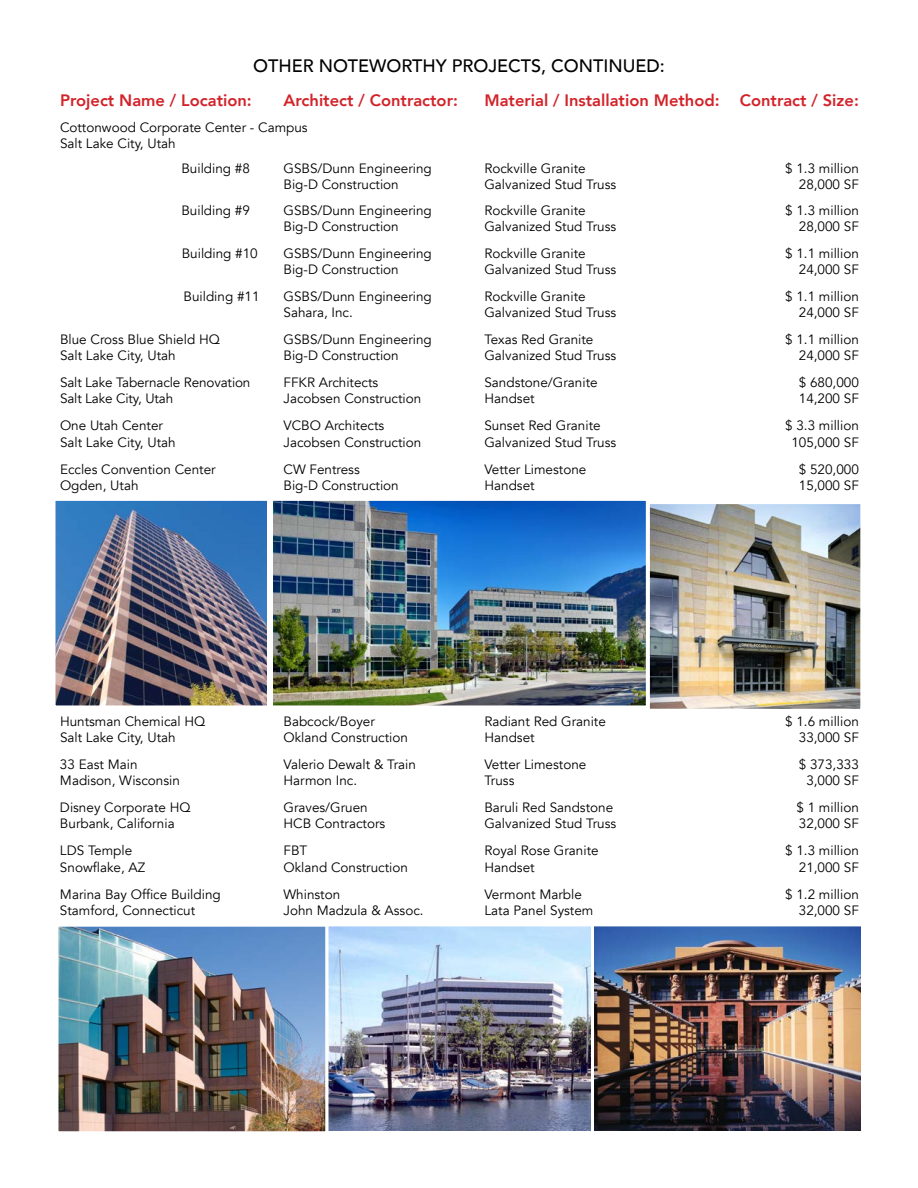
<style>
.page{position:relative;width:918px;height:1188px;background:#fff}
.page>*{position:absolute;margin:0;border:0;box-sizing:border-box;transform-origin:0 0}
.t1{font:500 18px "Avenir";color:#000}
.t2{font:800 16.5px "Avenir";color:#d2232a}
.t3{font:13.5px/16.2px "Avenir";color:#000}
.s1{color:#fff}
</style>
<div class="page">
<img style="left:56px;top:502px;width:210px;height:202px">
<div style="left:52px;top:498px;width:218px;height:210px;border:3px solid #fff"></div>
<img style="left:274px;top:502px;width:371px;height:202px">
<div style="left:270px;top:498px;width:379px;height:210px;border:3px solid #fff"></div>
<img style="left:651px;top:505px;width:208px;height:203px">
<div style="left:647px;top:501px;width:216px;height:211px;border:3px solid #fff"></div>
<img style="left:60px;top:927px;width:531px;height:203px">
<div style="left:56px;top:924px;width:272px;height:210px;border:3px solid #fff"></div>
<div style="left:326px;top:923px;width:272px;height:211px;border:3px solid #fff"></div>
<img style="left:595px;top:927px;width:265px;height:203px">
<div style="left:591px;top:923px;width:273px;height:211px;border:3px solid #fff"></div>
<h1 class="t1" style="left:253px;top:50px;width:413px">OTHER NOTEWORTHY PROJECTS, CONTINUED:</h1>
<p class="t2" style="left:60px;top:88px;width:193px">Project Name / Location:</p>
<p class="t2" style="left:284px;top:88px;width:176px">Architect / Contractor:</p>
<p class="t2" style="left:484px;top:88px;width:376px">Material / Installation Method: Contract / Size:</p>
<p class="t3" style="left:60px;top:119px;width:249px">Cottonwood Corporate Center - Campus<br>Salt Lake City, Utah</p>
<p class="t3" style="left:284px;top:161px;width:150px;text-indent:-102px">Building #8 <span class="s1">d</span> GSBS/Dunn Engineering<br>Big-D Construction</p>
<p class="t3" style="left:484px;top:161px;width:133px">Rockville Granite<br>Galvanized Stud Truss</p>
<p class="t3" style="left:785px;top:161px;width:75px;text-align:right">$ 1.3 million<br>28,000 SF</p>
<p class="t3" style="left:284px;top:202px;width:150px;text-indent:-102px">Building #9 <span class="s1">d</span> GSBS/Dunn Engineering<br>Big-D Construction</p>
<p class="t3" style="left:484px;top:202px;width:133px">Rockville Granite<br>Galvanized Stud Truss</p>
<p class="t3" style="left:785px;top:202px;width:75px;text-align:right">$ 1.3 million<br>28,000 SF</p>
<p class="t3" style="left:284px;top:245px;width:150px;text-indent:-102px">Building #10 <span class="s1">D</span> GSBS/Dunn Engineering<br>Big-D Construction</p>
<p class="t3" style="left:484px;top:245px;width:133px">Rockville Granite<br>Galvanized Stud Truss</p>
<p class="t3" style="left:785px;top:245px;width:75px;text-align:right">$ 1.1 million<br>24,000 SF</p>
<p class="t3" style="left:284px;top:288px;width:150px;text-indent:-100px">Building #11 <span class="s1">d</span> GSBS/Dunn Engineering<br>Sahara, Inc.</p>
<p class="t3" style="left:484px;top:288px;width:133px">Rockville Granite<br>Galvanized Stud Truss</p>
<p class="t3" style="left:785px;top:288px;width:75px;text-align:right">$ 1.1 million<br>24,000 SF</p>
<p class="t3" style="left:60px;top:332px;width:162px">Blue Cross Blue Shield HQ<br>Salt Lake City, Utah</p>
<p class="t3" style="left:284px;top:332px;width:150px">GSBS/Dunn Engineering<br>Big-D Construction</p>
<p class="t3" style="left:484px;top:332px;width:133px">Texas Red Granite<br>Galvanized Stud Truss</p>
<p class="t3" style="left:785px;top:332px;width:75px;text-align:right">$ 1.1 million<br>24,000 SF</p>
<p class="t3" style="left:60px;top:375px;width:192px">Salt Lake Tabernacle Renovation<br>Salt Lake City, Utah</p>
<p class="t3" style="left:284px;top:375px;width:139px">FFKR Architects<br>Jacobsen Construction</p>
<p class="t3" style="left:484px;top:375px;width:115px">Sandstone/Granite<br>Handset</p>
<p class="t3" style="left:799px;top:375px;width:62px">$ 680,000<br>14,200 SF</p>
<p class="t3" style="left:60px;top:418px;width:117px">One Utah Center<br>Salt Lake City, Utah</p>
<p class="t3" style="left:284px;top:418px;width:139px">VCBO Architects<br>Jacobsen Construction</p>
<p class="t3" style="left:484px;top:418px;width:133px">Sunset Red Granite<br>Galvanized Stud Truss</p>
<p class="t3" style="left:785px;top:418px;width:75px;text-align:center">$ 3.3 million<br>105,000 SF</p>
<p class="t3" style="left:60px;top:461px;width:157px">Eccles Convention Center<br>Ogden, Utah</p>
<p class="t3" style="left:284px;top:461px;width:117px">CW Fentress<br>Big-D Construction</p>
<p class="t3" style="left:484px;top:461px;width:103px">Vetter Limestone<br>Handset</p>
<p class="t3" style="left:799px;top:461px;width:62px">$ 520,000<br>15,000 SF</p>
<p class="t3" style="left:60px;top:713px;width:147px">Huntsman Chemical HQ<br>Salt Lake City, Utah</p>
<p class="t3" style="left:284px;top:713px;width:126px">Babcock/Boyer<br>Okland Construction</p>
<p class="t3" style="left:484px;top:713px;width:123px">Radiant Red Granite<br>Handset</p>
<p class="t3" style="left:785px;top:713px;width:75px;text-align:right">$ 1.6 million<br>33,000 SF</p>
<p class="t3" style="left:60px;top:757px;width:121px">33 East Main<br>Madison, Wisconsin</p>
<p class="t3" style="left:284px;top:757px;width:134px">Valerio Dewalt &amp; Train<br>Harmon Inc.</p>
<p class="t3" style="left:484px;top:757px;width:103px">Vetter Limestone<br>Truss</p>
<p class="t3" style="left:799px;top:757px;width:62px;text-align:center">$ 373,333<br>3,000 SF</p>
<p class="t3" style="left:60px;top:800px;width:132px">Disney Corporate HQ<br>Burbank, California</p>
<p class="t3" style="left:284px;top:800px;width:103px">Graves/Gruen<br>HCB Contractors</p>
<p class="t3" style="left:484px;top:800px;width:133px">Baruli Red Sandstone<br>Galvanized Stud Truss</p>
<p class="t3" style="left:796px;top:800px;width:64px">$ 1 million<br>32,000 SF</p>
<p class="t3" style="left:60px;top:843px;width:87px">LDS Temple<br>Snowflake, AZ</p>
<p class="t3" style="left:284px;top:843px;width:126px">FBT<br>Okland Construction</p>
<p class="t3" style="left:484px;top:843px;width:116px">Royal Rose Granite<br>Handset</p>
<p class="t3" style="left:785px;top:843px;width:75px;text-align:right">$ 1.3 million<br>21,000 SF</p>
<p class="t3" style="left:60px;top:886px;width:162px">Marina Bay Office Building<br>Stamford, Connecticut</p>
<p class="t3" style="left:284px;top:886px;width:142px">Whinston<br>John Madzula &amp; Assoc.</p>
<p class="t3" style="left:484px;top:886px;width:111px">Vermont Marble<br>Lata Panel System</p>
<p class="t3" style="left:785px;top:886px;width:75px;text-align:right">$ 1.2 million<br>32,000 SF</p>
</div>
